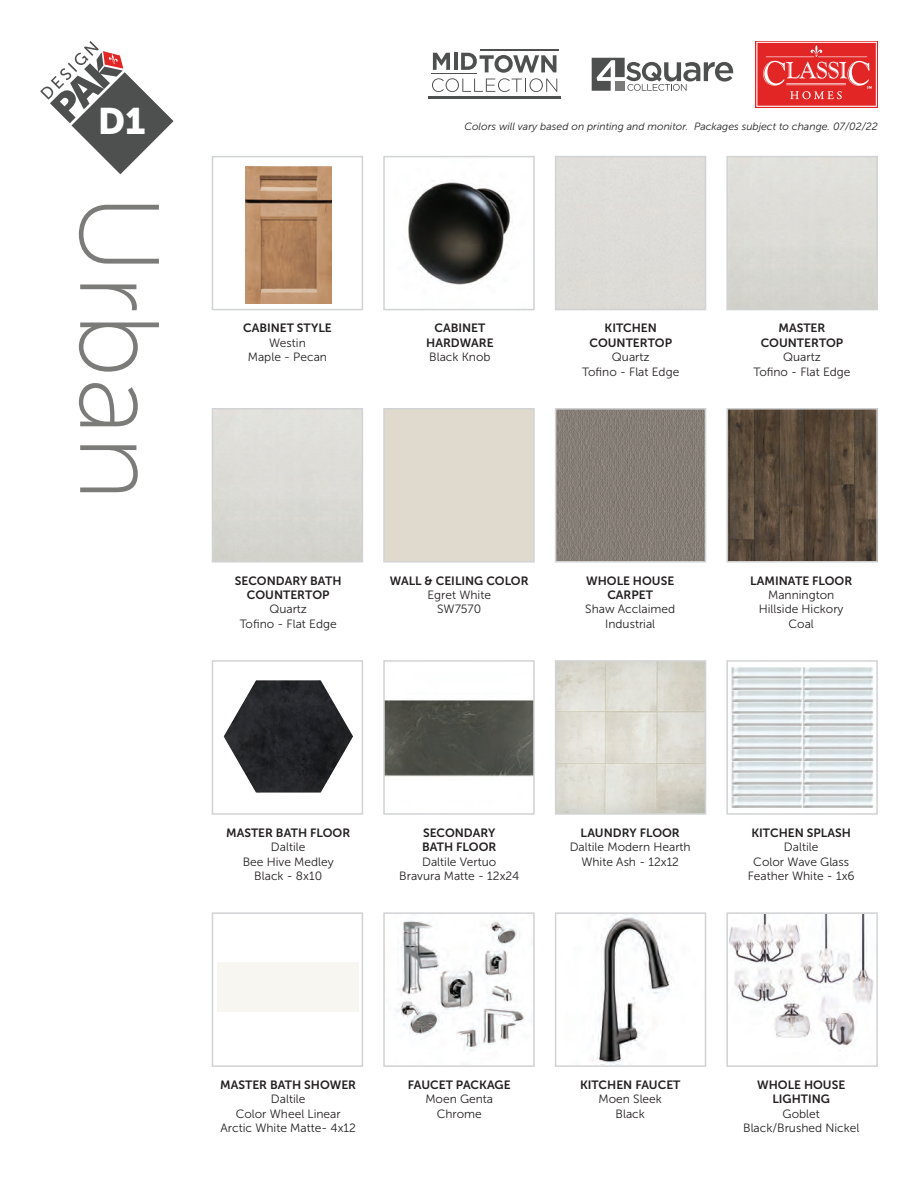
<style>
.page{position:relative;width:918px;height:1188px;background:#fff}
.page>*{position:absolute;margin:0;border:0;box-sizing:border-box;transform-origin:0 0}
.t1{font:112.5px "Museo Sans 100";color:#7b7b7a}
.t2{font:36.75px "Museo Sans 900";color:#fff}
.t3{font:12px/14.4px "Museo Sans 300";color:#231f20;text-align:center}
.t4{font:12px/14.4px "Museo Sans 700";color:#231f20;text-align:center}
.t5{font:italic 10.5px "Museo Sans 300";color:#231f20}
</style>
<div class="page">
<svg style="left:40px;top:41px;width:134px;height:133px"></svg>
<img style="left:224px;top:680px;width:129px;height:113px">
<div style="left:212px;top:660px;width:151px;height:155px;border:2px solid #d1d2d4"></div>
<img style="left:558px;top:663px;width:145px;height:149px">
<div style="left:555px;top:660px;width:151px;height:155px;border:2px solid #d1d2d4"></div>
<img style="left:386px;top:700px;width:146px;height:77px">
<div style="left:383px;top:660px;width:152px;height:155px;border:2px solid #d1d2d4"></div>
<img style="left:731px;top:667px;width:143px;height:141px">
<div style="left:726px;top:660px;width:152px;height:155px;border:2px solid #d1d2d4"></div>
<div style="left:212px;top:912px;width:151px;height:155px;border:2px solid #d1d2d4"></div>
<img style="left:592px;top:915px;width:80px;height:149px">
<div style="left:555px;top:912px;width:151px;height:155px;border:2px solid #d1d2d4"></div>
<img style="left:395px;top:920px;width:137px;height:131px">
<div style="left:383px;top:912px;width:152px;height:155px;border:2px solid #d1d2d4"></div>
<img style="left:729px;top:915px;width:145px;height:133px">
<div style="left:726px;top:912px;width:152px;height:155px;border:2px solid #d1d2d4"></div>
<img style="left:246px;top:166px;width:86px;height:137px">
<div style="left:212px;top:156px;width:151px;height:154px;border:2px solid #d1d2d4"></div>
<div style="left:555px;top:156px;width:151px;height:154px;border:2px solid #d1d2d4"></div>
<img style="left:408px;top:181px;width:104px;height:104px">
<div style="left:383px;top:156px;width:152px;height:154px;border:2px solid #d1d2d4"></div>
<div style="left:726px;top:156px;width:152px;height:154px;border:2px solid #d1d2d4"></div>
<div style="left:212px;top:408px;width:151px;height:155px;border:2px solid #d1d2d4"></div>
<img style="left:558px;top:411px;width:145px;height:149px">
<div style="left:555px;top:408px;width:151px;height:155px;border:2px solid #d1d2d4"></div>
<div style="left:383px;top:408px;width:152px;height:155px;border:2px solid #d1d2d4"></div>
<img style="left:729px;top:411px;width:146px;height:149px">
<div style="left:726px;top:408px;width:152px;height:155px;border:2px solid #d1d2d4"></div>
<svg style="left:756px;top:41px;width:122px;height:67px"></svg>
<svg style="left:756px;top:42px;width:121px;height:65px;background:#e64747"></svg>
<svg style="left:592px;top:58px;width:141px;height:33px"></svg>
<hr style="left:429px;top:97px;width:132px;height:2px;background:#4e4f4f">
<svg style="left:432px;top:53px;width:125px;height:39px"></svg>
<hr style="left:480px;top:50px;width:79px;height:1px;background:#4e4f4f">
<hr style="left:431px;top:73px;width:46px;height:1px;background:#4e4f4f">
<h2 class="t2" style="left:98px;top:100px;width:49px">D1</h2>
<h1 class="t1" style="left:179px;top:194px;width:309px;rotate:90deg">Urban</h1>
<p class="t4" style="left:243px;top:321px;width:90px">CABINET STYLE</p>
<p class="t3" style="left:248px;top:336px;width:81px">Westin<br>Maple - Pecan</p>
<p class="t5" style="left:465px;top:121px;width:415px">Colors will vary based on printing and monitor. Packages subject to change. 07/02/22</p>
<p class="t4" style="left:426px;top:321px;width:69px">CABINET<br>HARDWARE</p>
<p class="t3" style="left:429px;top:350px;width:63px">Black Knob</p>
<p class="t4" style="left:589px;top:321px;width:84px">KITCHEN<br>COUNTERTOP</p>
<p class="t3" style="left:582px;top:350px;width:99px">Quartz<br>Tofino - Flat Edge</p>
<p class="t4" style="left:761px;top:321px;width:84px">MASTER<br>COUNTERTOP</p>
<p class="t3" style="left:754px;top:350px;width:99px">Quartz<br>Tofino - Flat Edge</p>
<p class="t4" style="left:235px;top:573px;width:108px">SECONDARY BATH<br>COUNTERTOP</p>
<p class="t3" style="left:240px;top:602px;width:99px">Quartz<br>Tofino - Flat Edge</p>
<p class="t4" style="left:390px;top:573px;width:140px">WALL &amp; CEILING COLOR</p>
<p class="t3" style="left:427px;top:588px;width:65px">Egret White<br>SW7570</p>
<p class="t4" style="left:586px;top:573px;width:90px">WHOLE HOUSE<br>CARPET</p>
<p class="t3" style="left:585px;top:602px;width:91px">Shaw Acclaimed<br>Industrial</p>
<p class="t4" style="left:750px;top:573px;width:104px">LAMINATE FLOOR</p>
<p class="t3" style="left:759px;top:588px;width:86px">Mannington<br>Hillside Hickory<br>Coal</p>
<p class="t4" style="left:226px;top:825px;width:126px">MASTER BATH FLOOR</p>
<p class="t3" style="left:243px;top:840px;width:93px">Daltile<br>Bee Hive Medley<br>Black - 8x10</p>
<p class="t4" style="left:422px;top:825px;width:76px;text-align:left">SECONDARY<br>BATH FLOOR</p>
<p class="t3" style="left:399px;top:854px;width:122px">Daltile Vertuo<br>Bravura Matte - 12x24</p>
<p class="t4" style="left:581px;top:825px;width:101px">LAUNDRY FLOOR</p>
<p class="t3" style="left:570px;top:840px;width:123px">Daltile Modern Hearth<br>White Ash - 12x12</p>
<p class="t4" style="left:751px;top:825px;width:101px">KITCHEN SPLASH</p>
<p class="t3" style="left:748px;top:840px;width:108px">Daltile<br>Color Wave Glass<br>Feather White - 1x6</p>
<p class="t4" style="left:220px;top:1078px;width:137px">MASTER BATH SHOWER</p>
<p class="t3" style="left:221px;top:1092px;width:137px">Daltile<br>Color Wheel Linear<br>Arctic White Matte- 4x12</p>
<p class="t4" style="left:408px;top:1078px;width:104px">FAUCET PACKAGE</p>
<p class="t3" style="left:425px;top:1092px;width:69px">Moen Genta<br>Chrome</p>
<p class="t4" style="left:580px;top:1078px;width:102px">KITCHEN FAUCET</p>
<p class="t3" style="left:599px;top:1092px;width:65px">Moen Sleek<br>Black</p>
<p class="t4" style="left:757px;top:1078px;width:90px">WHOLE HOUSE<br>LIGHTING</p>
<p class="t3" style="left:743px;top:1107px;width:118px">Goblet<br>Black/Brushed Nickel</p>
</div>
